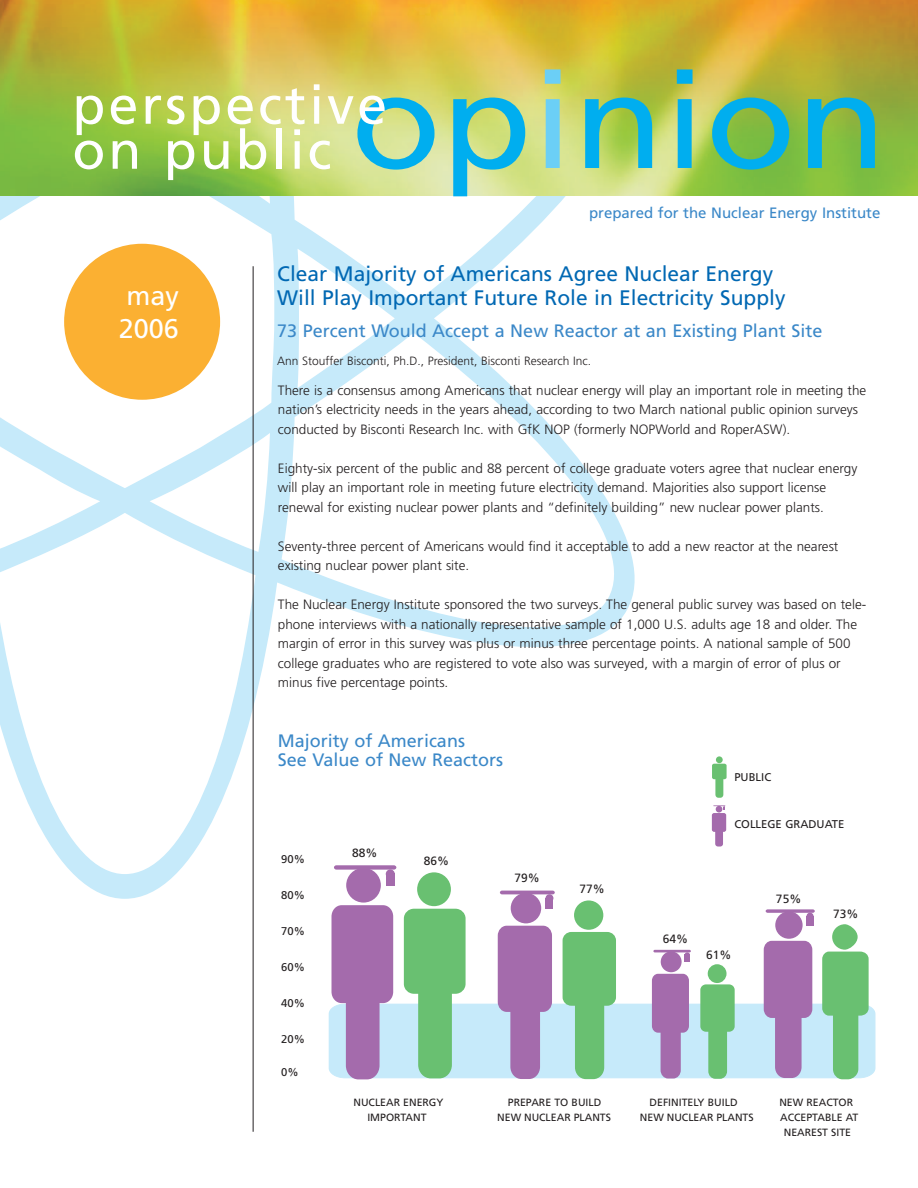
<style>
.page{position:relative;width:918px;height:1188px;background:#fff}
.page>*{position:absolute;margin:0;border:0;box-sizing:border-box;transform-origin:0 0}
.t1{font:135px "Frutiger";color:#00aeef;scale:1.1 1}
.t2{font:54px/45px "Frutiger";letter-spacing:.055em;color:#fff}
.t3{font:27px/32.4px "Frutiger";color:#fff}
.t4{font:21px/24px "Frutiger";color:#0168b3}
.t5{font:18px/19.5px "Frutiger";color:#3b88c8}
.t6{font:15px "Frutiger";color:#3b88c8}
.t7{font:300 13.5px/19.5px "Frutiger";color:#231f20}
.t8{font:300 12px "Frutiger";color:#231f20}
.t9{font:12px "Frutiger";color:#231f20}
.t10{font:11.25px "Frutiger";color:#231f20}
.t11{font:10.5px/15px "Frutiger";color:#231f20;text-align:center}
.s1{color:#6bcff6}
</style>
<div class="page">
<svg style="left:0;top:196px;width:635px;height:703px"></svg>
<img style="left:0;top:0;width:918px;height:196px">
<div style="left:386px;top:869px;width:9px;height:9px;background:#a46bac;border-radius:50%"></div>
<div style="left:332px;top:905px;width:61px;height:98px;background:#a46bac;border-radius:11px"></div>
<div style="left:346px;top:868px;width:35px;height:35px;background:#a46bac;border-radius:50%"></div>
<svg style="left:334px;top:865px;width:62px;height:5px"></svg>
<div style="left:386px;top:874px;width:9px;height:12px;background:#a46bac"></div>
<div style="left:806px;top:913px;width:8px;height:7px;background:#a46bac;border-radius:50%"></div>
<div style="left:764px;top:941px;width:48px;height:77px;background:#a46bac;border-radius:8px"></div>
<div style="left:775px;top:911px;width:28px;height:28px;background:#a46bac;border-radius:50%"></div>
<svg style="left:766px;top:909px;width:49px;height:4px"></svg>
<div style="left:806px;top:916px;width:8px;height:9px;background:#a46bac"></div>
<div style="left:546px;top:894px;width:7px;height:8px;background:#a46bac;border-radius:50%"></div>
<div style="left:498px;top:926px;width:54px;height:86px;background:#a46bac;border-radius:9px"></div>
<div style="left:511px;top:893px;width:30px;height:30px;background:#a46bac;border-radius:50%"></div>
<hr style="left:500px;top:891px;width:55px;height:3px;background:#a46bac;border-radius:2px">
<div style="left:546px;top:898px;width:7px;height:11px;background:#a46bac"></div>
<hr style="left:653px;top:950px;width:38px;height:2px;background:#a46bac">
<div style="left:404px;top:909px;width:62px;height:85px;background:#69c071;border-radius:10px"></div>
<div style="left:417px;top:872px;width:34px;height:34px;background:#69c071;border-radius:50%"></div>
<svg style="left:329px;top:952px;width:546px;height:127px"></svg>
<div style="left:833px;top:1006px;width:25px;height:73px;background:#69c071;border-radius:10px"></div>
<div style="left:832px;top:924px;width:26px;height:26px;background:#69c071;border-radius:50%"></div>
<div style="left:563px;top:932px;width:53px;height:74px;background:#69c071;border-radius:9px"></div>
<div style="left:575px;top:994px;width:29px;height:85px;background:#69c071;border-radius:11px"></div>
<div style="left:574px;top:900px;width:29px;height:30px;background:#69c071;border-radius:50%"></div>
<div style="left:700px;top:984px;width:35px;height:48px;background:#69c071;border-radius:6px"></div>
<div style="left:708px;top:1024px;width:19px;height:55px;background:#69c071;border-radius:7px"></div>
<div style="left:708px;top:964px;width:19px;height:19px;background:#69c071;border-radius:50%"></div>
<div style="left:712px;top:813px;width:14px;height:19px;background:#a46bac;border-radius:2px"></div>
<div style="left:715px;top:827px;width:8px;height:20px;background:#a46bac;border-radius:3px"></div>
<div style="left:716px;top:806px;width:6px;height:7px;background:#a46bac;border-radius:50%"></div>
<svg style="left:713px;top:805px;width:12px;height:4px"></svg>
<div style="left:712px;top:764px;width:15px;height:15px;background:#69c071;border-radius:2px"></div>
<div style="left:715px;top:776px;width:8px;height:22px;background:#69c071;border-radius:3px"></div>
<div style="left:716px;top:756px;width:7px;height:7px;background:#69c071;border-radius:50%"></div>
<div style="left:64px;top:244px;width:156px;height:156px;background:#fbb032;border-radius:50%"></div>
<hr style="left:253px;top:266px;width:1px;height:866px;background:#231f20">
<h1 class="t1" style="left:351px;top:67px;width:489px">op<span class="s1">i</span>nion</h1>
<h2 class="t2" style="left:72px;top:87px;width:316px">perspective on public</h2>
<h3 class="t3" style="left:119px;top:282px;width:62px">may<br>2006</h3>
<p class="t6" style="left:589px;top:207px;width:293px">prepared for the Nuclear Energy Institute</p>
<h3 class="t4" style="left:277px;top:264px;width:510px">Clear Majority of Americans Agree Nuclear Energy<br>Will Play Important Future Role in Electricity Supply</h3>
<h3 class="t5" style="left:277px;top:322px;width:547px">73 Percent Would Accept a New Reactor at an Existing Plant Site</h3>
<p class="t8" style="left:277px;top:356px;width:315px">Ann Stouffer Bisconti, Ph.D., President, Bisconti Research Inc.</p>
<p class="t7" style="left:278px;top:381px;width:590px">There is a consensus among Americans that nuclear energy will play an important role in meeting the nation’s electricity needs in the years ahead, according to two March national public opinion surveys conducted by Bisconti Research Inc. with GfK NOP (formerly NOPWorld and RoperASW).</p>
<p class="t7" style="left:278px;top:459px;width:581px">Eighty-six percent of the public and 88 percent of college graduate voters agree that nuclear energy will play an important role in meeting future electricity demand. Majorities also support license renewal for existing nuclear power plants and “definitely building” new nuclear power plants.</p>
<p class="t7" style="left:278px;top:537px;width:562px">Seventy-three percent of Americans would find it acceptable to add a new reactor at the nearest existing nuclear power plant site.</p>
<p class="t7" style="left:278px;top:596px;width:590px">The Nuclear Energy Institute sponsored the two surveys. The general public survey was based on tele&shy;phone interviews with a nationally representative sample of 1,000 U.S. adults age 18 and older. The margin of error in this survey was plus or minus three percentage points. A national sample of 500 college graduates who are registered to vote also was surveyed, with a margin of error of plus or minus five percentage points.</p>
<h3 class="t5" style="left:278px;top:732px;width:227px">Majority of Americans<br>See Value of New Reactors</h3>
<p class="t10" style="left:281px;top:855px;width:25px">90%</p>
<p class="t10" style="left:281px;top:891px;width:25px">80%</p>
<p class="t10" style="left:281px;top:927px;width:25px">70%</p>
<p class="t10" style="left:281px;top:963px;width:25px">60%</p>
<p class="t10" style="left:281px;top:999px;width:25px">40%</p>
<p class="t10" style="left:281px;top:1035px;width:25px">20%</p>
<p class="t10" style="left:281px;top:1068px;width:19px">0%</p>
<p class="t9" style="left:352px;top:848px;width:27px">88%</p>
<p class="t9" style="left:424px;top:856px;width:27px">86%</p>
<p class="t9" style="left:514px;top:873px;width:27px">79%</p>
<p class="t9" style="left:580px;top:884px;width:27px">77%</p>
<p class="t10" style="left:734px;top:773px;width:38px">PUBLIC</p>
<p class="t10" style="left:734px;top:819px;width:112px">COLLEGE GRADUATE</p>
<p class="t9" style="left:663px;top:934px;width:27px">64%</p>
<p class="t9" style="left:706px;top:950px;width:27px">61%</p>
<p class="t9" style="left:776px;top:894px;width:27px">75%</p>
<p class="t9" style="left:833px;top:909px;width:27px">73%</p>
<p class="t11" style="left:353px;top:1096px;width:92px">NUCLEAR ENERGY</p>
<p class="t11" style="left:508px;top:1096px;width:95px">PREPARE TO BUILD</p>
<p class="t11" style="left:650px;top:1096px;width:90px">DEFINITELY BUILD</p>
<p class="t11" style="left:779px;top:1096px;width:75px">NEW REACTOR</p>
<p class="t11" style="left:367px;top:1111px;width:61px">IMPORTANT</p>
<p class="t11" style="left:497px;top:1111px;width:115px">NEW NUCLEAR PLANTS</p>
<p class="t11" style="left:640px;top:1111px;width:115px">NEW NUCLEAR PLANTS</p>
<p class="t11" style="left:780px;top:1111px;width:80px">ACCEPTABLE AT<br>NEAREST SITE</p>
</div>
